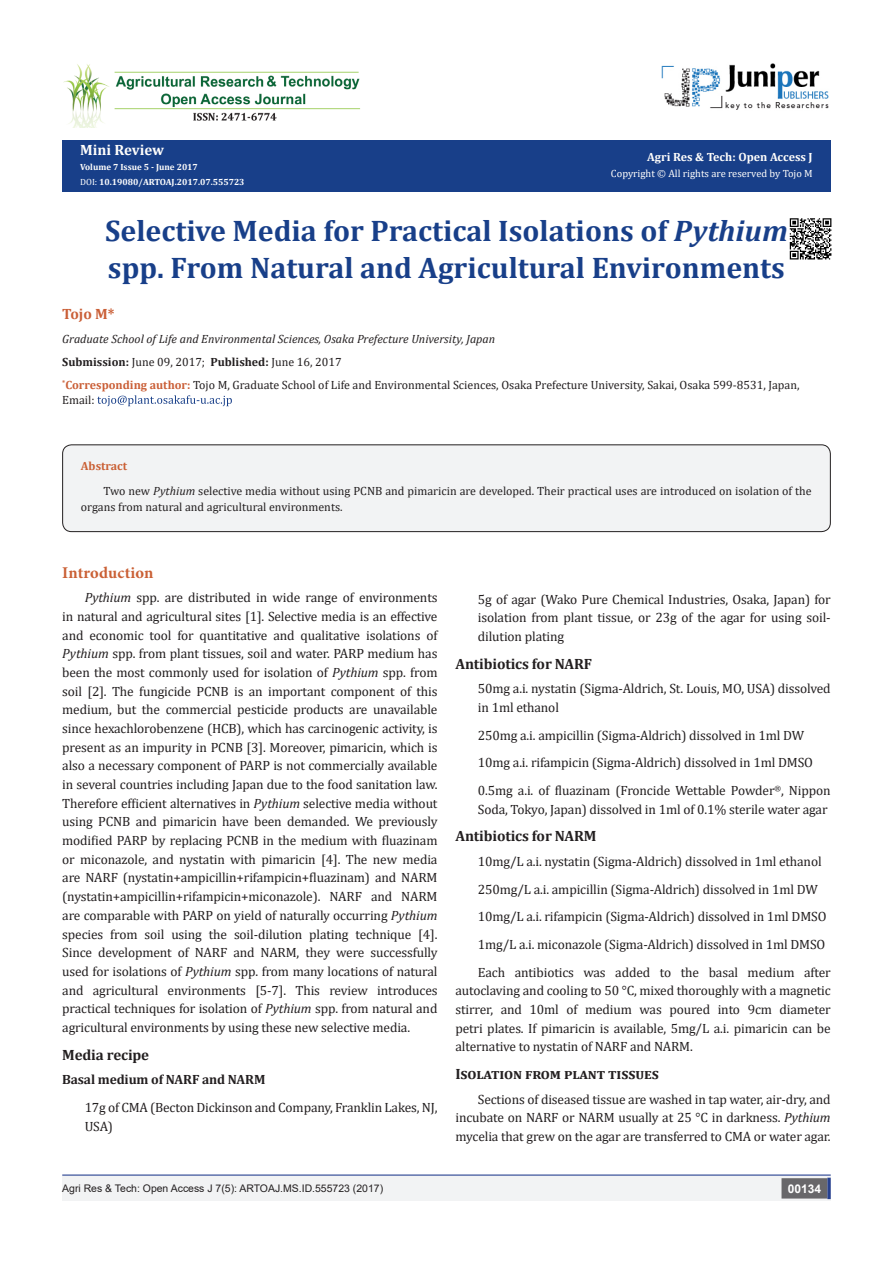
<style>
.page{position:relative;width:893px;height:1263px;background:#fff}
.page>*{position:absolute;margin:0;border:0;box-sizing:border-box;transform-origin:0 0}
.t1{font:700 29.85px/37.3px "Cambria";color:#183f89}
.t2{font:700 16.5px "Minion Pro";letter-spacing:.005em;color:#ca6035}
.t3{font:700 15px "Cambria";letter-spacing:-.01em;color:#231f20}
.t4{font:700 15px "Cambria";color:#fffefc}
.t5{font:700 15px "Cambria";color:#ca5f37}
.t6{font:13.5px/18.8px "Cambria";letter-spacing:-.01em;color:#231f20;text-align:justify}
.t7{font:700 13.5px "Cambria";letter-spacing:-.01em;color:#231f20}
.t8{font:12px/14.4px "Cambria";color:#231f20}
.t9{font:italic 12px "Cambria";color:#231f20}
.t10{font:700 12px "Cambria";color:#fffefc}
.t11{font:700 12px "Cambria";color:#ca6035}
.t12{font:700 12px "Arial";color:#fff}
.t13{font:10.5px "Arial";color:#231f20}
.t14{font:10.5px "Cambria";color:#fffefc}
.t15{font:700 9px "Cambria";color:#fff}
.t16{font:700 9px "Cambria";color:#fffefc}
.s1{font-weight:400}
.s2{font-style:italic}
.s3{font-weight:700}
.s4{font-weight:700;color:#ca5f37}
</style>
<div class="page">
<svg style="left:97px;top:395px;width:135px;height:11px"></svg>
<div style="left:62px;top:1176px;width:441px;height:25px;background:#f2f3f4"></div>
<div style="left:503px;top:1176px;width:328px;height:25px;background:#f2f3f4"></div>
<div style="left:782px;top:1179px;width:45px;height:19px;background:#68676a"></div>
<div style="left:781px;top:1178px;width:46px;height:20px;border:2px solid #68676a"></div>
<svg style="left:827px;top:1178px;width:4px;height:21px"></svg>
<img style="left:661px;top:63px;width:168px;height:47px">
<img style="left:64px;top:64px;width:296px;height:64px">
<div style="left:62px;top:140px;width:769px;height:52px;background:#183f89"></div>
<hr style="left:62px;top:1174px;width:769px;height:2px;background:#253f8e">
<div style="left:63px;top:445px;width:767px;height:87px;background:#f2f3f4;border-radius:9px"></div>
<div style="left:62px;top:444px;width:769px;height:88px;border:1px solid #231f20;border-radius:9px"></div>
<img style="left:789px;top:218px;width:43px;height:42px">
<p class="t4" style="left:80px;top:139px;width:85px">Mini Review</p>
<p class="t16" style="left:80px;top:161px;width:119px">Volume 7 Issue 5 - June 2017</p>
<p class="t15" style="left:80px;top:176px;width:166px"><span class="s1">DOI:</span> 10.19080/ARTOAJ.2017.07.555723</p>
<p class="t10" style="left:647px;top:149px;width:167px">Agri Res &amp; Tech: Open Access J</p>
<p class="t14" style="left:611px;top:167px;width:203px">Copyright © All rights are reserved by Tojo M</p>
<p class="t1" style="left:105px;top:211px;width:684px">Selective Media for Practical Isolations of <span class="s2">Pythium </span>spp. From Natural and Agricultural Environments</p>
<p class="t5" style="left:62px;top:304px;width:54px">Tojo M*</p>
<p class="t9" style="left:62px;top:330px;width:434px">Graduate School of Life and Environmental Sciences, Osaka Prefecture University, Japan</p>
<p class="t8" style="left:62px;top:355px;width:281px"><span class="s3">Submission:</span> June 09, 2017; <span class="s3">Published:</span> June 16, 2017</p>
<p class="t8" style="left:62px;top:378px;width:739px"><sup>*</sup><span class="s4">Corresponding author:</span> Tojo M, Graduate School of Life and Environmental Sciences, Osaka Prefecture University, Sakai, Osaka 599-8531, Japan,<br>Email:</p>
<p class="t11" style="left:81px;top:458px;width:48px">Abstract</p>
<p class="t8" style="left:81px;top:483px;width:732px;line-height:15.8px;text-indent:22px">Two new <span class="s2">Pythium</span> selective media without using PCNB and pimaricin are developed. Their practical uses are introduced on isolation of the organs from natural and agricultural environments.</p>
<p class="t2" style="left:62px;top:561px;width:93px">Introduction</p>
<p class="t6" style="left:62px;top:588px;width:377px;text-indent:22px"><span class="s2">Pythium</span> spp. are distributed in wide range of environments in natural and agricultural sites [1]. Selective media is an effective and economic tool for quantitative and qualitative isolations of <span class="s2">Pythium</span> spp. from plant tissues, soil and water. PARP medium has been the most commonly used for isolation of <span class="s2">Pythium</span> spp. from soil [2]. The fungicide PCNB is an important component of this medium, but the commercial pesticide products are unavailable since hexachlorobenzene (HCB), which has carcinogenic activity, is present as an impurity in PCNB [3]. Moreover, pimaricin, which is also a necessary component of PARP is not commercially available in several countries including Japan due to the food sanitation law.<br>Therefore efficient alternatives in <span class="s2">Pythium</span> selective media without using PCNB and pimaricin have been demanded. We previously modified PARP by replacing PCNB in the medium with fluazinam or miconazole, and nystatin with pimaricin [4]. The new media are NARF (nystatin+ampicillin+rifampicin+fluazinam) and NARM (nystatin+ampicillin+rifampicin+miconazole). NARF and NARM are comparable with PARP on yield of naturally occurring <span class="s2">Pythium </span>species from soil using the soil-dilution plating technique [4].<br>Since development of NARF and NARM, they were successfully used for isolations of <span class="s2">Pythium</span> spp. from many locations of natural and agricultural environments [5-7]. This review introduces practical techniques for isolation of <span class="s2">Pythium</span> spp. from natural and agricultural environments by using these new selective media.</p>
<p class="t3" style="left:62px;top:1044px;width:89px">Media recipe</p>
<p class="t7" style="left:62px;top:1070px;width:205px">Basal medium of NARF and NARM</p>
<p class="t6" style="left:85px;top:1098px;width:354px">17g of CMA (Becton Dickinson and Company, Franklin Lakes, NJ,<br>USA)</p>
<p class="t6" style="left:478px;top:590px;width:354px">5g of agar (Wako Pure Chemical Industries, Osaka, Japan) for isolation from plant tissue, or 23g of the agar for using soil&shy;dilution plating</p>
<p class="t3" style="left:455px;top:653px;width:138px">Antibiotics for NARF</p>
<p class="t6" style="left:478px;top:679px;width:354px">50mg a.i. nystatin (Sigma-Aldrich, St. Louis, MO, USA) dissolved in 1ml ethanol</p>
<p class="t6" style="left:478px;top:726px;width:328px">250mg a.i. ampicillin (Sigma-Aldrich) dissolved in 1ml DW</p>
<p class="t6" style="left:478px;top:753px;width:337px">10mg a.i. rifampicin (Sigma-Aldrich) dissolved in 1ml DMSO</p>
<p class="t6" style="left:478px;top:781px;width:354px">0.5mg a.i. of fluazinam (Froncide Wettable Powder<sup>®</sup>, Nippon<br>Soda, Tokyo, Japan) dissolved in 1ml of 0.1% sterile water agar</p>
<p class="t3" style="left:455px;top:826px;width:143px">Antibiotics for NARM</p>
<p class="t6" style="left:478px;top:852px;width:345px">10mg/L a.i. nystatin (Sigma-Aldrich) dissolved in 1ml ethanol</p>
<p class="t6" style="left:478px;top:880px;width:341px">250mg/L a.i. ampicillin (Sigma-Aldrich) dissolved in 1ml DW</p>
<p class="t6" style="left:478px;top:907px;width:350px">10mg/L a.i. rifampicin (Sigma-Aldrich) dissolved in 1ml DMSO</p>
<p class="t6" style="left:478px;top:935px;width:349px">1mg/L a.i. miconazole (Sigma-Aldrich) dissolved in 1ml DMSO</p>
<p class="t6" style="left:455px;top:962px;width:377px;text-indent:22px">Each antibiotics was added to the basal medium after autoclaving and cooling to 50 °C, mixed thoroughly with a magnetic stirrer, and 10ml of medium was poured into 9cm diameter petri plates. If pimaricin is available, 5mg/L a.i. pimaricin can be alternative to nystatin of NARF and NARM.</p>
<p class="t3" style="left:455px;top:1063px;width:205px">Isolation from plant tissues</p>
<p class="t6" style="left:455px;top:1090px;width:377px;text-indent:22px">Sections of diseased tissue are washed in tap water, air-dry, and incubate on NARF or NARM usually at 25 °C in darkness. <span class="s2">Pythium </span>mycelia that grew on the agar are transferred to CMA or water agar.</p>
<p class="t13" style="left:62px;top:1181px;width:322px">Agri Res &amp; Tech: Open Access J 7(5): ARTOAJ.MS.ID.555723 (2017)</p>
<p class="t12" style="left:788px;top:1180px;width:35px">00134</p>
</div>
